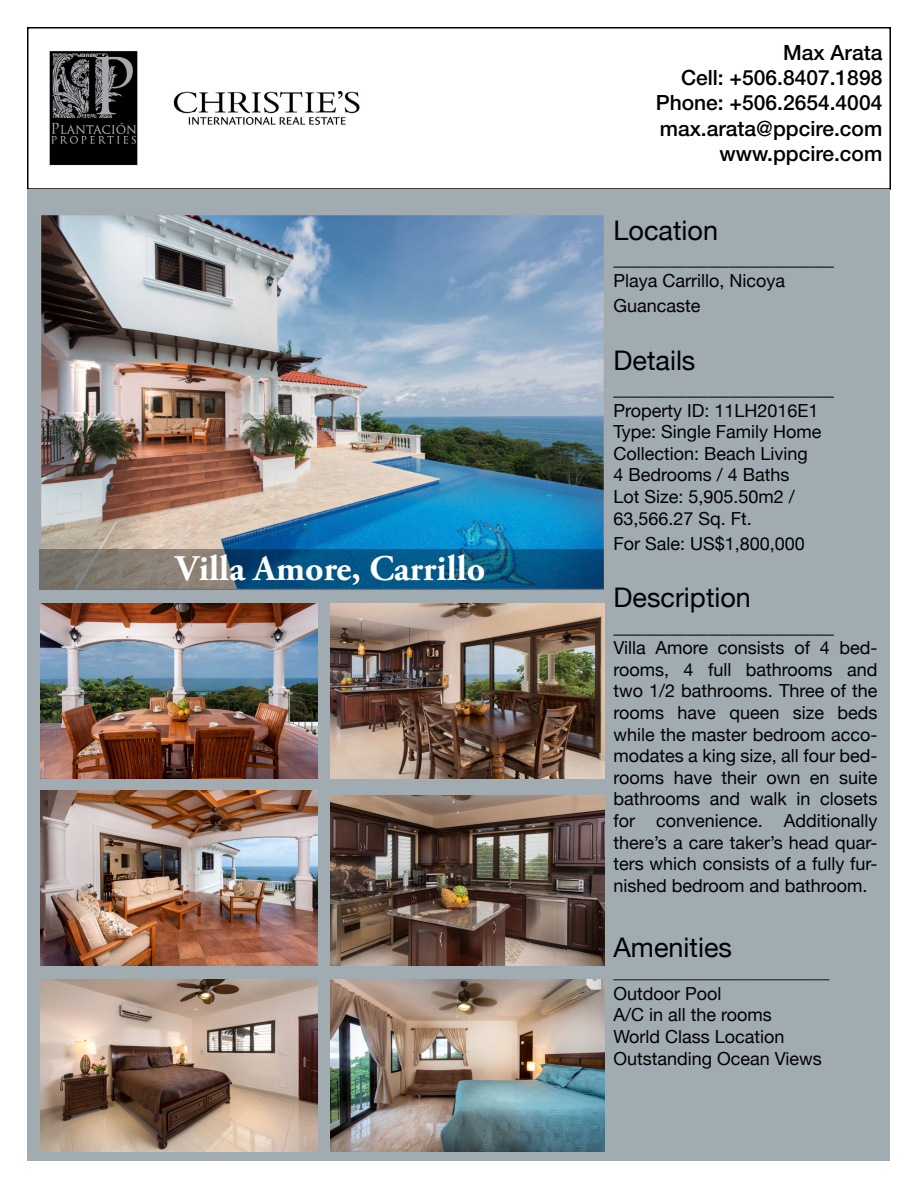
<style>
.page{position:relative;width:918px;height:1188px;background:#fff}
.page>*{position:absolute;margin:0;border:0;box-sizing:border-box;transform-origin:0 0}
.t1{font:700 36px "Adobe Garamond Pro";color:#fffffe}
.t2{font:27px "Helvetica Neue";color:#000101}
.t3{font:500 21px/25.2px "Helvetica Neue LT Std";color:#000;text-align:right}
.t4{font:21px "Helvetica Neue";color:#000101}
.t5{font:18px/21.6px "Helvetica Neue";color:#000101}
</style>
<div class="page">
<div style="left:27px;top:27px;width:864px;height:163px;border:2px solid #000"></div>
<div style="left:28px;top:190px;width:862px;height:971px;background:#a1abb2"></div>
<img style="left:43px;top:217px;width:559px;height:332px">
<svg style="left:39px;top:549px;width:565px;height:41px;background:#31607b"></svg>
<img style="left:41px;top:790px;width:277px;height:176px">
<img style="left:330px;top:795px;width:274px;height:171px">
<img style="left:330px;top:980px;width:274px;height:172px">
<img style="left:330px;top:603px;width:274px;height:175px">
<img style="left:41px;top:603px;width:277px;height:175px">
<img style="left:40px;top:980px;width:278px;height:172px">
<img style="left:49px;top:51px;width:311px;height:115px">
<h1 class="t1" style="left:176px;top:548px;width:311px">Villa Amore, Carrillo</h1>
<p class="t3" style="left:656px;top:40px;width:228px">Max Arata<br>Cell: +506.8407.1898<br>Phone: +506.2654.4004 max.arata@ppcire.com www.ppcire.com</p>
<h2 class="t2" style="left:614px;top:214px;width:106px">Location</h2>
<p class="t4" style="left:614px;top:245px;width:222px">_____________________</p>
<p class="t5" style="left:614px;top:268px;width:173px;line-height:25.2px">Playa Carrillo, Nicoya<br>Guancaste</p>
<h2 class="t2" style="left:614px;top:344px;width:83px">Details</h2>
<p class="t4" style="left:614px;top:375px;width:222px">_____________________</p>
<p class="t5" style="left:614px;top:399px;width:210px">Property ID: 11LH2016E1<br>Type: Single Family Home<br>Collection: Beach Living<br>4 Bedrooms / 4 Baths<br>Lot Size: 5,905.50m2 /<br>63,566.27 Sq. Ft.</p>
<p class="t5" style="left:614px;top:532px;width:193px">For Sale: US$1,800,000</p>
<h2 class="t2" style="left:614px;top:582px;width:139px">Description</h2>
<p class="t4" style="left:614px;top:613px;width:222px">_____________________</p>
<p class="t5" style="left:614px;top:637px;width:266px;text-align:justify">Villa Amore consists of 4 bed&shy;rooms, 4 full bathrooms and two 1/2 bathrooms. Three of the rooms have queen size beds while the master bedroom acco&shy;modates a king size, all four bed&shy;rooms have their own en suite bathrooms and walk in closets for convenience. Additionally there’s a care taker’s head quar&shy;ters which consists of a fully fur&shy;nished bedroom and bathroom.</p>
<h2 class="t2" style="left:614px;top:931px;width:120px">Amenities</h2>
<p class="t5" style="left:614px;top:961px;width:217px">________________________<br>Outdoor Pool<br>A/C in all the rooms<br>World Class Location<br>Outstanding Ocean Views</p>
</div>
